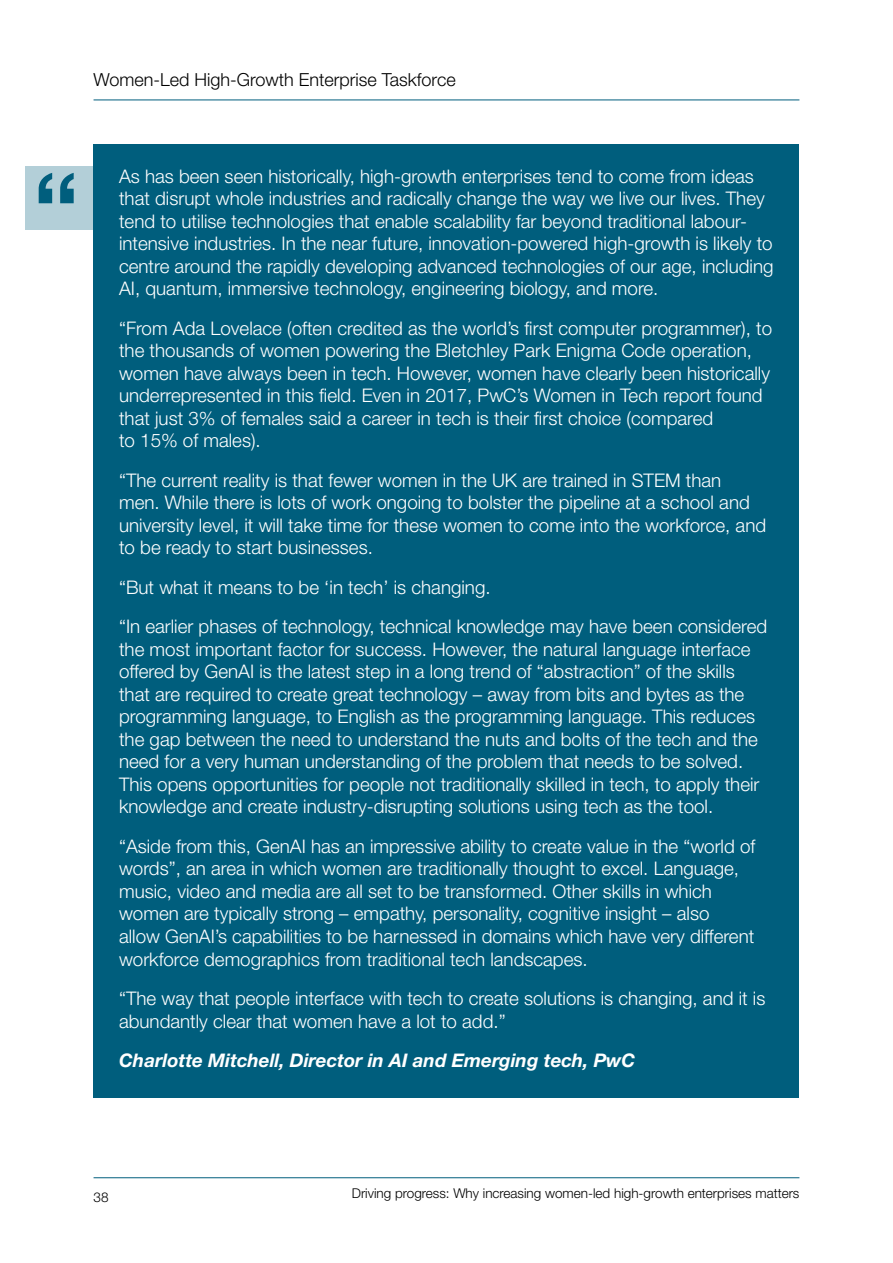
<style>
.page{position:relative;width:893px;height:1263px;background:#fff}
.page>*{position:absolute;margin:0;border:0;box-sizing:border-box;transform-origin:0 0}
.Opening_quote{font:500 108px "Helvetica Neue LT Pro";color:#005e7d}
.Quote_box_text{font:300 18.75px/22.5px "Helvetica Neue LT Pro";color:#fff}
.Quote_box_text_last{font:italic 700 18.75px "Helvetica Neue LT Pro";color:#fff}
.t1{font:300 18px "Helvetica Neue LT Pro";color:#000}
.t2{font:300 13.5px "Helvetica Neue LT Pro";color:#000}
</style>
<div class="page">
<hr style="left:94px;top:100px;width:705px;height:1px;background:#005e7d">
<hr style="left:94px;top:1177px;width:705px;height:1px;background:#005e7d">
<div style="left:94px;top:144px;width:705px;height:182px;background:#005e7d"></div>
<div style="left:94px;top:296px;width:705px;height:182px;background:#005e7d"></div>
<div style="left:94px;top:448px;width:705px;height:137px;background:#005e7d"></div>
<div style="left:94px;top:555px;width:705px;height:70px;background:#005e7d"></div>
<div style="left:94px;top:594px;width:705px;height:250px;background:#005e7d"></div>
<div style="left:94px;top:814px;width:705px;height:182px;background:#005e7d"></div>
<div style="left:94px;top:966px;width:705px;height:92px;background:#005e7d"></div>
<div style="left:94px;top:1028px;width:705px;height:70px;background:#005e7d"></div>
<div style="left:25px;top:166px;width:68px;height:64px;background:#b3cfd8"></div>
<p class="t1" style="left:94px;top:68px;width:364px">Women-Led High-Growth Enterprise Taskforce</p>
<p class="Opening_quote" style="left:32px;top:147px;width:49px">“</p>
<p class="Quote_box_text" style="left:119px;top:165px;width:656px">As has been seen historically, high-growth enterprises tend to come from ideas that disrupt whole industries and radically change the way we live our lives. They tend to utilise technologies that enable scalability far beyond traditional labour&shy;intensive industries. In the near future, innovation-powered high-growth is likely to centre around the rapidly developing advanced technologies of our age, including AI, quantum, immersive technology, engineering biology, and more.</p>
<p class="Quote_box_text" style="left:119px;top:317px;width:654px">“From Ada Lovelace (often credited as the world’s first computer programmer), to the thousands of women powering the Bletchley Park Enigma Code operation, women have always been in tech. However, women have clearly been historically underrepresented in this field. Even in 2017, PwC’s Women in Tech report found that just 3% of females said a career in tech is their first choice (compared<br>to 15% of males).</p>
<p class="Quote_box_text" style="left:119px;top:469px;width:649px">“The current reality is that fewer women in the UK are trained in STEM than men. While there is lots of work ongoing to bolster the pipeline at a school and university level, it will take time for these women to come into the workforce, and to be ready to start businesses.</p>
<p class="Quote_box_text" style="left:119px;top:576px;width:373px">“But what it means to be ‘in tech’ is changing.</p>
<p class="Quote_box_text" style="left:119px;top:615px;width:650px">“In earlier phases of technology, technical knowledge may have been considered the most important factor for success. However, the natural language interface offered by GenAI is the latest step in a long trend of “abstraction” of the skills that are required to create great technology – away from bits and bytes as the programming language, to English as the programming language. This reduces the gap between the need to understand the nuts and bolts of the tech and the need for a very human understanding of the problem that needs to be solved.<br>This opens opportunities for people not traditionally skilled in tech, to apply their knowledge and create industry-disrupting solutions using tech as the tool.</p>
<p class="Quote_box_text" style="left:119px;top:835px;width:638px">“Aside from this, GenAI has an impressive ability to create value in the “world of words”, an area in which women are traditionally thought to excel. Language, music, video and media are all set to be transformed. Other skills in which women are typically strong – empathy, personality, cognitive insight – also<br>allow GenAI’s capabilities to be harnessed in domains which have very different workforce demographics from traditional tech landscapes.</p>
<p class="Quote_box_text" style="left:119px;top:987px;width:648px">“The way that people interface with tech to create solutions is changing, and it is abundantly clear that women have a lot to add.”</p>
<p class="Quote_box_text_last" style="left:119px;top:1049px;width:518px">Charlotte Mitchell, Director in AI and Emerging tech, PwC</p>
<p class="t2" style="left:94px;top:1188px;width:17px">38</p>
<p class="t2" style="left:352px;top:1185px;width:449px">Driving progress: Why increasing women-led high-growth enterprises matters</p>
</div>
